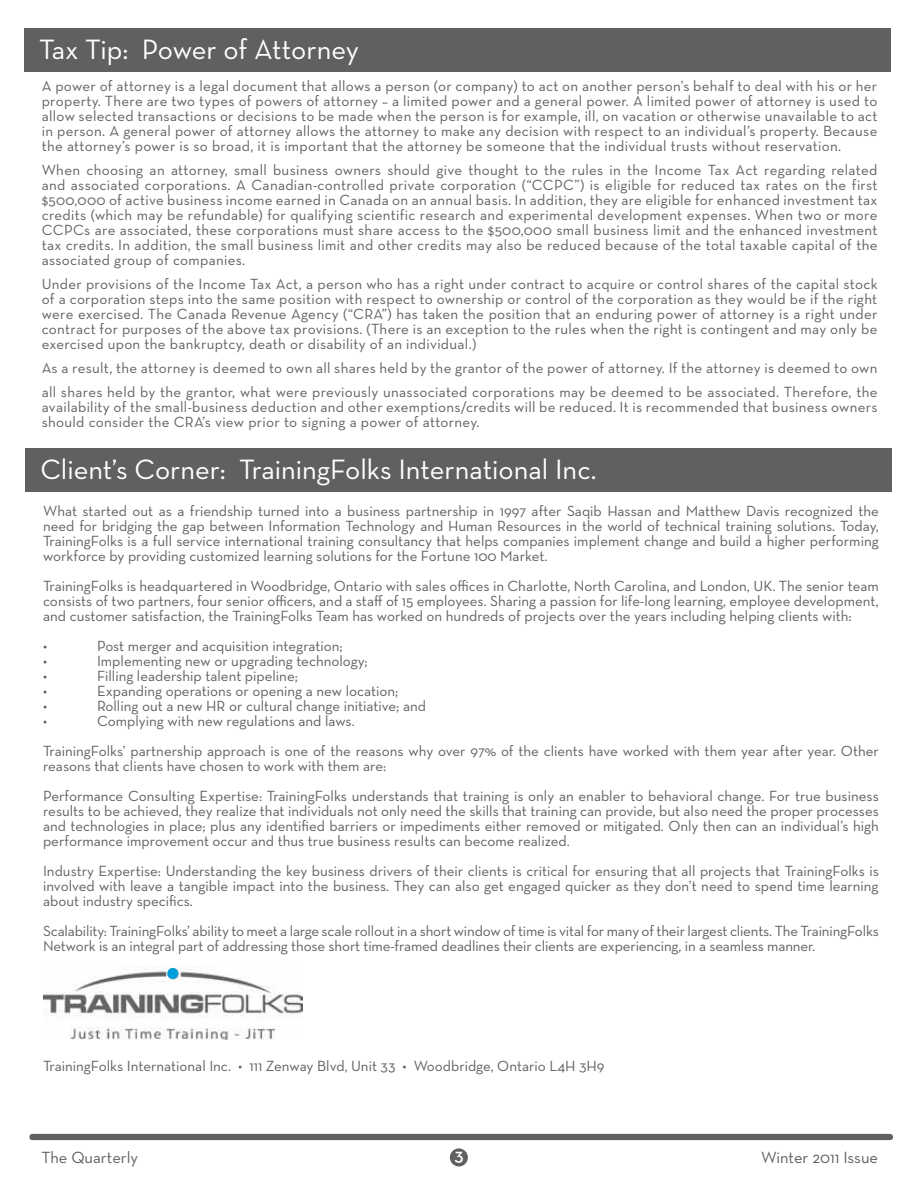
<style>
.page{position:relative;width:918px;height:1188px;background:#fff}
.page>*{position:absolute;margin:0;border:0;box-sizing:border-box;transform-origin:0 0}
.t1{font:28.5px "Neutra Text";color:#fff}
.t2{font:600 18px "Neutra Text";color:#fff}
.t3{font:16.5px "Neutra Text";color:#5f6062}
.t4{font:15px/15px "Neutra Text";color:#5f6062;text-align:justify}
.t5{font:15px/24px "Neutra Text";letter-spacing:.02em;color:#5f6062}
</style>
<div class="page">
<div style="left:450px;top:1148px;width:18px;height:18px;background:#5f6062;border-radius:50%"></div>
<div style="left:29px;top:1134px;width:864px;height:6px;background:#5f6062;border-radius:3px"></div>
<div style="left:24px;top:28px;width:867px;height:44px;background:#5f6062"></div>
<div style="left:25px;top:448px;width:867px;height:44px;background:#5f6062"></div>
<img style="left:43px;top:968px;width:259px;height:71px">
<div style="left:167px;top:968px;width:11px;height:11px;background:#009ddc;border-radius:50%"></div>
<h1 class="t1" style="left:39px;top:32px;width:321px">Tax Tip: Power of Attorney</h1>
<p class="t4" style="left:42px;top:78px;width:837px">A power of attorney is a legal document that allows a person (or company) to act on another person’s behalf to deal with his or her property. There are two types of powers of attorney – a limited power and a general power. A limited power of attorney is used to allow selected transactions or decisions to be made when the person is for example, ill, on vacation or otherwise unavailable to act in person. A general power of attorney allows the attorney to make any decision with respect to an individual’s property. Because the attorney’s power is so broad, it is important that the attorney be someone that the individual trusts without reservation.</p>
<p class="t4" style="left:42px;top:162px;width:837px">When choosing an attorney, small business owners should give thought to the rules in the Income Tax Act regarding related and associated corporations. A Canadian-controlled private corporation (“CCPC”) is eligible for reduced tax rates on the first $500,000 of active business income earned in Canada on an annual basis. In addition, they are eligible for enhanced investment tax credits (which may be refundable) for qualifying scientific research and experimental development expenses. When two or more CCPCs are associated, these corporations must share access to the $500,000 small business limit and the enhanced investment tax credits. In addition, the small business limit and other credits may also be reduced because of the total taxable capital of the associated group of companies.</p>
<p class="t4" style="left:42px;top:276px;width:837px">Under provisions of the Income Tax Act, a person who has a right under contract to acquire or control shares of the capital stock of a corporation steps into the same position with respect to ownership or control of the corporation as they would be if the right were exercised. The Canada Revenue Agency (“CRA”) has taken the position that an enduring power of attorney is a right under contract for purposes of the above tax provisions. (There is an exception to the rules when the right is contingent and may only be exercised upon the bankruptcy, death or disability of an individual.)</p>
<p class="t5" style="left:42px;top:356px;width:837px">As a result, the attorney is deemed to own all shares held by the grantor of the power of attorney. If the attorney is deemed to own all shares held by the grantor, what were previously unassociated corporations may be deemed to be associated. Therefore, the</p>
<p class="t5" style="left:42px;top:399px;width:837px;line-height:15px">availability of the small-business deduction and other exemptions/credits will be reduced. It is recommended that business owners should consider the CRA’s view prior to signing a power of attorney.</p>
<h1 class="t1" style="left:40px;top:452px;width:558px">Client’s Corner: TrainingFolks International Inc.</h1>
<p class="t4" style="left:43px;top:503px;width:837px">What started out as a friendship turned into a business partnership in 1997 after Saqib Hassan and Matthew Davis recognized the need for bridging the gap between Information Technology and Human Resources in the world of technical training solutions. Today, TrainingFolks is a full service international training consultancy that helps companies implement change and build a higher performing workforce by providing customized learning solutions for the Fortune 100 Market.</p>
<p class="t4" style="left:43px;top:578px;width:837px">TrainingFolks is headquartered in Woodbridge, Ontario with sales offices in Charlotte, North Carolina, and London, UK. The senior team consists of two partners, four senior officers, and a staff of 15 employees. Sharing a passion for life-long learning, employee development, and customer satisfaction, the TrainingFolks Team has worked on hundreds of projects over the years including helping clients with:</p>
<p class="t4" style="left:43px;top:638px;width:6px">•</p>
<p class="t4" style="left:97px;top:638px;width:247px">Post merger and acquisition integration;</p>
<p class="t4" style="left:43px;top:653px;width:6px">•</p>
<p class="t4" style="left:97px;top:653px;width:272px">Implementing new or upgrading technology;</p>
<p class="t4" style="left:43px;top:668px;width:6px">•</p>
<p class="t4" style="left:97px;top:668px;width:202px">Filling leadership talent pipeline;</p>
<p class="t4" style="left:43px;top:683px;width:6px">•</p>
<p class="t4" style="left:97px;top:683px;width:303px">Expanding operations or opening a new location;</p>
<p class="t4" style="left:43px;top:698px;width:6px">•</p>
<p class="t4" style="left:97px;top:698px;width:331px">Rolling out a new HR or cultural change initiative; and</p>
<p class="t4" style="left:43px;top:713px;width:6px">•</p>
<p class="t4" style="left:43px;top:705px;width:837px;line-height:30px;text-indent:54px">Complying with new regulations and laws.<br>TrainingFolks’ partnership approach is one of the reasons why over 97% of the clients have worked with them year after year. Other</p>
<p class="t4" style="left:43px;top:750px;width:837px;line-height:30px">reasons that clients have chosen to work with them are:<br>Performance Consulting Expertise: TrainingFolks understands that training is only an enabler to behavioral change. For true business</p>
<p class="t4" style="left:43px;top:803px;width:837px">results to be achieved, they realize that individuals not only need the skills that training can provide, but also need the proper processes and technologies in place; plus any identified barriers or impediments either removed or mitigated. Only then can an individual’s high performance improvement occur and thus true business results can become realized.</p>
<p class="t4" style="left:43px;top:863px;width:837px">Industry Expertise: Understanding the key business drivers of their clients is critical for ensuring that all projects that TrainingFolks is involved with leave a tangible impact into the business. They can also get engaged quicker as they don’t need to spend time learning about industry specifics.</p>
<p class="t4" style="left:43px;top:923px;width:837px">Scalability: TrainingFolks’ ability to meet a large scale rollout in a short window of time is vital for many of their largest clients. The TrainingFolks<br>Network is an integral part of addressing those short time-framed deadlines their clients are experiencing, in a seamless manner.</p>
<p class="t4" style="left:43px;top:1058px;width:563px">TrainingFolks International Inc. • 111 Zenway Blvd, Unit 33 • Woodbridge, Ontario L4H 3H9</p>
<p class="t3" style="left:41px;top:1147px;width:98px">The Quarterly</p>
<p class="t2" style="left:454px;top:1144px;width:11px">3</p>
<p class="t3" style="left:761px;top:1147px;width:118px">Winter 2011 Issue</p>
</div>
